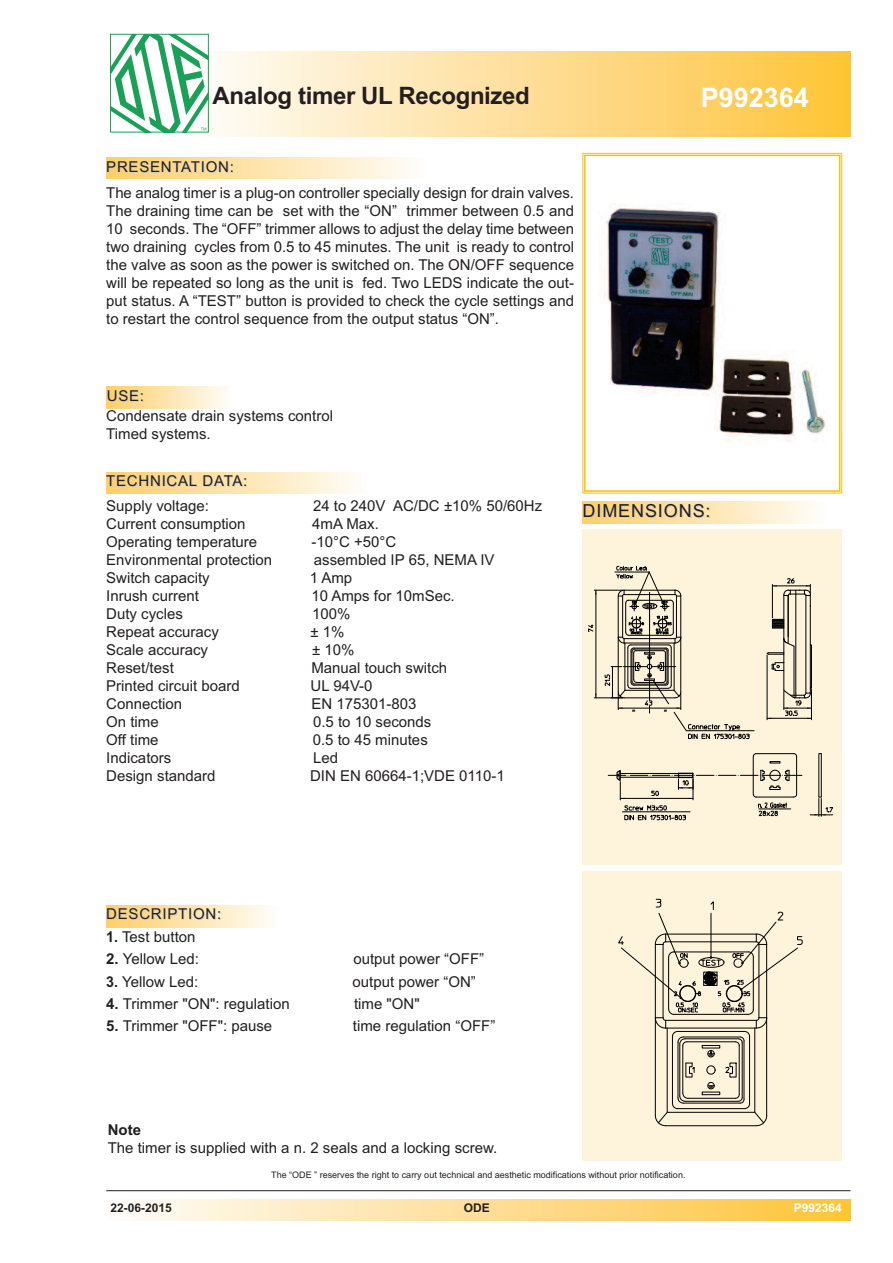
<style>
.page{position:relative;width:893px;height:1263px;background:#fff}
.page>*{position:absolute;margin:0;border:0;box-sizing:border-box;transform-origin:0 0}
.t1{font:700 27px "Arial";color:#fff}
.t2{font:700 24px "Arial";letter-spacing:-.015em;color:#231f20}
.t3{font:18px "Arial";letter-spacing:.05em;color:#231f20}
.t4{font:15px/18px "Arial";color:#231f20}
.t5{font:15px "Arial";letter-spacing:.05em;color:#231f20}
.t6{font:700 15px "Arial";color:#231f20}
.t7{font:700 12px "Arial";color:#231f20}
.t8{font:700 12px "Arial";color:#fff}
.t9{font:9px "Arial";color:#231f20}
.s1{color:#ccc}
.s2{font-weight:700}
</style>
<div class="page">
<div style="left:191px;top:51px;width:659px;height:85px;background:linear-gradient(to right,#fefcfb,#fec339)"></div>
<div style="left:110px;top:34px;width:99px;height:98px;border:1px solid #19a158"></div>
<svg style="left:111px;top:34px;width:97px;height:98px"></svg>
<div style="left:106px;top:1199px;width:744px;height:21px;background:linear-gradient(to right,#fefcfb,#fec339)"></div>
<hr style="left:106px;top:1190px;width:744px;height:1px;background:#231f20">
<div style="left:106px;top:157px;width:319px;height:22px;background:linear-gradient(to right,#fece66,#fefdf9)"></div>
<div style="left:106px;top:387px;width:124px;height:21px;background:linear-gradient(to right,#fece67,#fefcf7)"></div>
<div style="left:106px;top:472px;width:260px;height:21px;background:linear-gradient(to right,#fece66,#fefdf9)"></div>
<div style="left:106px;top:906px;width:170px;height:21px;background:linear-gradient(to right,#fece66,#fefcf7)"></div>
<div style="left:583px;top:502px;width:242px;height:21px;background:linear-gradient(to right,#fece67,#fefdf8)"></div>
<img style="left:604px;top:205px;width:224px;height:238px">
<div style="left:583px;top:153px;width:259px;height:340px;border:1px solid #fdbf11"></div>
<div style="left:584px;top:155px;width:256px;height:337px;border:2px solid #fdbf11"></div>
<div style="left:583px;top:529px;width:259px;height:336px;background:#fef4db"></div>
<div style="left:583px;top:872px;width:259px;height:289px;background:#fef4db"></div>
<svg style="left:618px;top:899px;width:185px;height:227px"></svg>
<svg style="left:770px;top:761px;width:10px;height:2px"></svg>
<hr style="left:796px;top:757px;width:1px;height:37px;background:#000">
<hr style="left:753px;top:757px;width:1px;height:37px;background:#000">
<hr style="left:756px;top:753px;width:38px;height:1px;background:#000">
<svg style="left:772px;top:619px;width:11px;height:10px"></svg>
<hr style="left:795px;top:595px;width:1px;height:98px;background:#000">
<hr style="left:810px;top:606px;width:1px;height:39px;background:#000">
<hr style="left:783px;top:595px;width:1px;height:44px;background:#000">
<hr style="left:788px;top:595px;width:1px;height:48px;background:#000">
<hr style="left:805px;top:595px;width:1px;height:98px;background:#000">
<svg style="left:810px;top:753px;width:23px;height:63px"></svg>
<hr style="left:767px;top:655px;width:1px;height:65px;background:#000">
<hr style="left:811px;top:690px;width:1px;height:30px;background:#000">
<svg style="left:767px;top:638px;width:45px;height:81px"></svg>
<hr style="left:772px;top:586px;width:38px;height:1px;background:#000">
<hr style="left:772px;top:584px;width:1px;height:34px;background:#000">
<svg style="left:783px;top:578px;width:28px;height:29px"></svg>
<svg style="left:608px;top:769px;width:194px;height:52px"></svg>
<svg style="left:588px;top:566px;width:167px;height:173px"></svg>
<h2 class="t2" style="left:213px;top:81px;width:319px">Analog timer UL Recognized</h2>
<h1 class="t1" style="left:701px;top:82px;width:110px">P992364</h1>
<p class="t4" style="left:106px;top:154px;width:469px;line-height:26.1px">PRESENTATION:<br>The analog timer is a plug-on controller specially design for drain valves.</p>
<p class="t4" style="left:106px;top:202px;width:469px;text-align:justify">The draining time can be set with the “ON” trimmer between 0.5 and 10 seconds. The “OFF” trimmer allows to adjust the delay time between two draining cycles from 0.5 to 45 minutes. The unit is ready to control the valve as soon as the power is switched on. The ON/OFF sequence will be repeated so long as the unit is fed. Two LEDS indicate the out&shy;put status. A “TEST” button is provided to check the cycle settings and to restart the control sequence from the output status “ON”.</p>
<p class="t4" style="left:106px;top:386px;width:228px;line-height:19.8px"><span class="s1">USE</span>:<br>Condensate drain systems control</p>
<p class="t4" style="left:106px;top:425px;width:106px">Timed systems.</p>
<p class="t4" style="left:106px;top:469px;width:143px;line-height:24.6px">TECHNICAL DATA:<br>Supply voltage:</p>
<p class="t4" style="left:313px;top:496px;width:231px">24 to 240V AC/DC ±10% 50/60Hz</p>
<p class="t4" style="left:106px;top:514px;width:141px">Current consumption</p>
<p class="t4" style="left:312px;top:514px;width:68px">4mA Max.</p>
<p class="t4" style="left:106px;top:532px;width:152px">Operating temperature</p>
<p class="t4" style="left:311px;top:532px;width:86px">-10°C +50°C</p>
<p class="t4" style="left:106px;top:550px;width:167px">Environmental protection</p>
<p class="t4" style="left:314px;top:550px;width:182px">assembled IP 65, NEMA IV</p>
<p class="t4" style="left:106px;top:568px;width:105px">Switch capacity</p>
<p class="t4" style="left:310px;top:568px;width:44px">1 Amp</p>
<p class="t4" style="left:106px;top:586px;width:94px">Inrush current</p>
<p class="t4" style="left:311px;top:586px;width:145px">10 Amps for 10mSec.</p>
<p class="t4" style="left:106px;top:604px;width:78px">Duty cycles</p>
<p class="t4" style="left:312px;top:604px;width:40px">100%</p>
<p class="t4" style="left:106px;top:622px;width:114px">Repeat accuracy</p>
<p class="t4" style="left:311px;top:622px;width:36px">± 1%</p>
<p class="t4" style="left:106px;top:640px;width:103px">Scale accuracy</p>
<p class="t4" style="left:312px;top:640px;width:44px">± 10%</p>
<p class="t4" style="left:106px;top:658px;width:69px">Reset/test</p>
<p class="t4" style="left:311px;top:658px;width:137px">Manual touch switch</p>
<p class="t4" style="left:106px;top:676px;width:135px">Printed circuit board</p>
<p class="t4" style="left:311px;top:676px;width:63px">UL 94V-0</p>
<p class="t4" style="left:106px;top:694px;width:77px">Connection</p>
<p class="t4" style="left:311px;top:694px;width:107px">EN 175301-803</p>
<p class="t4" style="left:106px;top:712px;width:54px">On time</p>
<p class="t4" style="left:313px;top:712px;width:120px">0.5 to 10 seconds</p>
<p class="t4" style="left:106px;top:730px;width:54px">Off time</p>
<p class="t4" style="left:313px;top:730px;width:117px">0.5 to 45 minutes</p>
<p class="t4" style="left:106px;top:748px;width:67px">Indicators</p>
<p class="t4" style="left:313px;top:748px;width:27px">Led</p>
<p class="t4" style="left:106px;top:766px;width:111px">Design standard</p>
<p class="t4" style="left:310px;top:766px;width:196px">DIN EN 60664-1;VDE 0110-1</p>
<p class="t3" style="left:583px;top:500px;width:130px">DIMENSIONS:</p>
<p class="t5" style="left:106px;top:905px;width:116px">DESCRIPTION:</p>
<p class="t4" style="left:106px;top:928px;width:91px"><span class="s2">1.</span> Test button</p>
<p class="t4" style="left:106px;top:950px;width:94px"><span class="s2">2.</span> Yellow Led:</p>
<p class="t4" style="left:353px;top:950px;width:132px">output power “OFF”</p>
<p class="t4" style="left:106px;top:972px;width:94px"><span class="s2">3.</span> Yellow Led:</p>
<p class="t4" style="left:352px;top:972px;width:125px">output power “ON”</p>
<p class="t4" style="left:106px;top:995px;width:185px"><span class="s2">4.</span> Trimmer "ON": regulation</p>
<p class="t4" style="left:354px;top:995px;width:67px">time "ON"</p>
<p class="t4" style="left:106px;top:1017px;width:167px"><span class="s2">5.</span> Trimmer "OFF": pause</p>
<p class="t4" style="left:353px;top:1017px;width:144px">time regulation “OFF”</p>
<p class="t6" style="left:108px;top:1121px;width:35px">Note</p>
<p class="t4" style="left:108px;top:1139px;width:391px">The timer is supplied with a n. 2 seals and a locking screw.</p>
<p class="t9" style="left:271px;top:1170px;width:416px">The “ODE ” reserves the right to carry out technical and aesthetic modifications without prior notification.</p>
<p class="t7" style="left:111px;top:1201px;width:63px">22-06-2015</p>
<p class="t7" style="left:464px;top:1201px;width:28px">ODE</p>
<p class="t8" style="left:794px;top:1201px;width:50px">P992364</p>
</div>
